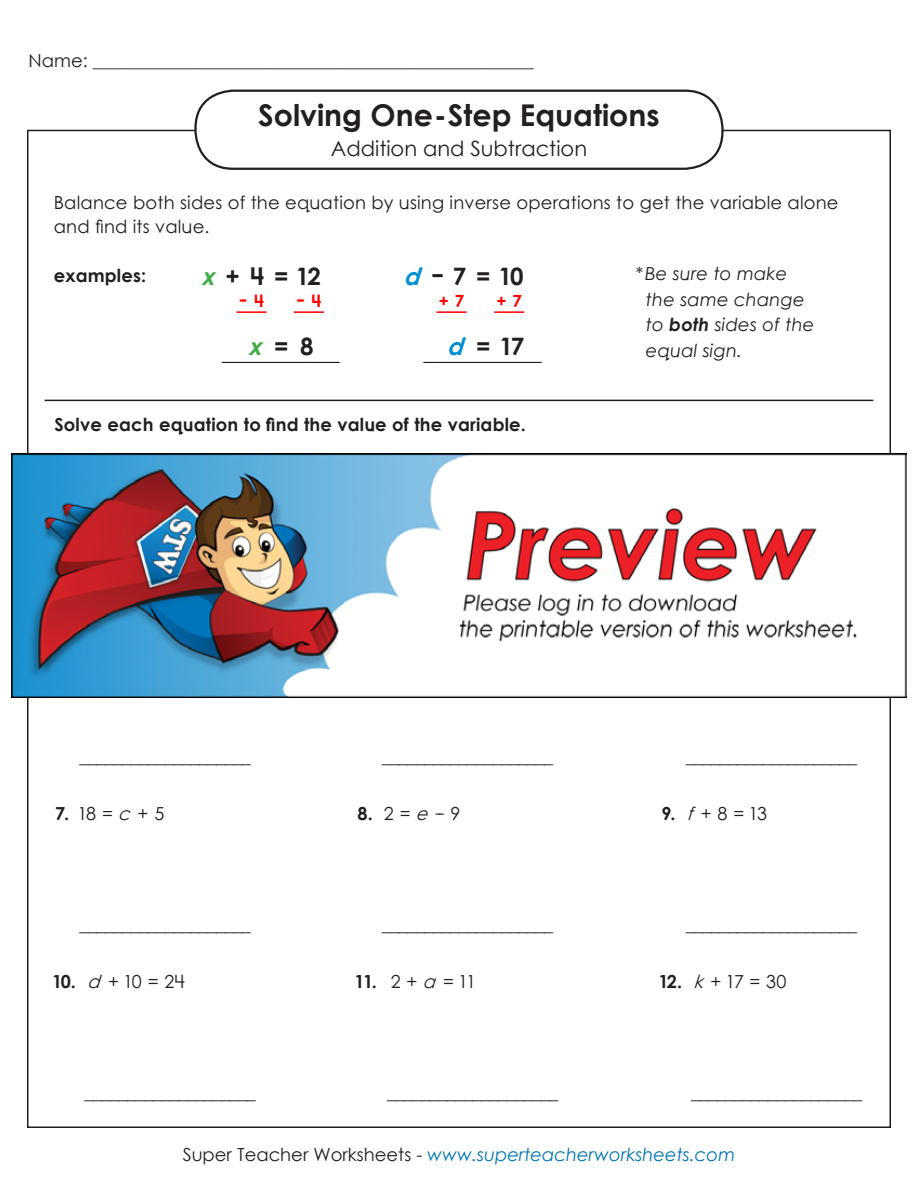
<style>
.page{position:relative;width:918px;height:1188px;background:#fff}
.page>*{position:absolute;margin:0;border:0;box-sizing:border-box;transform-origin:0 0}
.t1{font:700 30px "Century Gothic 2";color:#231f20}
.t2{font:700 24px "Century STW4";color:#231f20}
.t3{font:italic 700 24px "Century STW4";color:#231f20}
.t4{font:21px "Century Gothic 2";color:#231f20}
.t5{font:18px/24px "Century STW4";letter-spacing:.01em;color:#231f20}
.t6{font:700 18px "Century STW4";letter-spacing:.01em;color:#231f20}
.t7{font:18px "Century Gothic 2";color:#231f20}
.t8{font:italic 18px "Century Gothic 2";color:#0075b0}
.t9{font:italic 18px/25.5px "Century STW4";letter-spacing:.01em;color:#231f20}
.t10{font:700 16.8px "Century STW4";color:#f00}
.s1{font-weight:700}
.s2{font-style:italic;color:#41ad49}
.s3{font-style:italic;color:#008fd0}
.s4{font-style:italic}
.s5{font-style:normal;color:#231f20}
</style>
<div class="page">
<hr style="left:236px;top:311px;width:31px;height:2px;background:#f00">
<hr style="left:436px;top:311px;width:31px;height:2px;background:#f00">
<hr style="left:494px;top:311px;width:30px;height:2px;background:#f00">
<hr style="left:294px;top:311px;width:30px;height:2px;background:#f00">
<hr style="left:45px;top:400px;width:828px;height:1px;background:#231f20">
<div style="left:194px;top:90px;width:530px;height:80px;border:2px solid #231f20;border-radius:38px"></div>
<img style="left:12px;top:454px;width:894px;height:244px">
<p class="t7" style="left:29px;top:48px;width:507px">Name: _________________________________________________</p>
<h1 class="t1" style="left:258px;top:92px;width:403px">Solving One-Step Equations</h1>
<p class="t4" style="left:331px;top:133px;width:258px">Addition and Subtraction</p>
<p class="t5" style="left:54px;top:190px;width:786px">Balance both sides of the equation by using inverse operations to get the variable alone and find its value.</p>
<p class="t6" style="left:54px;top:262px;width:94px">examples:</p>
<p class="t9" style="left:646px;top:261px;width:170px;text-indent:-10px">*Be sure to make the same change to <span class="s1">both</span> sides of the equal sign.</p>
<h2 class="t2" style="left:202px;top:258px;width:121px"><span class="s2">x</span> + 4 = 12</h2>
<h2 class="t2" style="left:404px;top:258px;width:121px"><span class="s3">d</span> -- 7 = 10</h2>
<p class="t10" style="left:239px;top:286px;width:27px">-- 4</p>
<p class="t10" style="left:296px;top:286px;width:27px">-- 4</p>
<p class="t10" style="left:439px;top:288px;width:27px">+ 7</p>
<p class="t10" style="left:496px;top:288px;width:27px">+ 7</p>
<h2 class="t2" style="left:249px;top:328px;width:66px"><span class="s2">x</span> = 8</h2>
<h2 class="t2" style="left:448px;top:328px;width:78px"><span class="s3">d</span> = 17</h2>
<h2 class="t3" style="left:222px;top:334px;width:125px">__________</h2>
<h2 class="t3" style="left:424px;top:334px;width:125px">__________</h2>
<p class="t6" style="left:54px;top:411px;width:473px">Solve each equation to find the value of the variable.</p>
<p class="t5" style="left:80px;top:744px;width:173px">____________________</p>
<p class="t5" style="left:382px;top:744px;width:173px">____________________</p>
<p class="t5" style="left:686px;top:744px;width:173px">____________________</p>
<p class="t6" style="left:55px;top:800px;width:15px">7.</p>
<p class="t5" style="left:78px;top:801px;width:88px">18 = <span class="s4">c</span> + 5</p>
<p class="t6" style="left:358px;top:800px;width:17px">8.</p>
<p class="t6" style="left:661px;top:800px;width:16px">9.</p>
<p class="t5" style="left:384px;top:801px;width:78px">2 = <span class="s4">e</span> -- 9</p>
<p class="t5" style="left:688px;top:801px;width:81px"><span class="s4">f</span> + 8 = 13</p>
<p class="t5" style="left:80px;top:912px;width:173px">____________________</p>
<p class="t5" style="left:382px;top:912px;width:173px">____________________</p>
<p class="t5" style="left:686px;top:912px;width:173px">____________________</p>
<p class="t6" style="left:52px;top:968px;width:25px">10.</p>
<p class="t6" style="left:355px;top:968px;width:24px">11.</p>
<p class="t6" style="left:658px;top:968px;width:25px">12.</p>
<p class="t5" style="left:88px;top:970px;width:98px"><span class="s4">d</span> + 10 = 24</p>
<p class="t5" style="left:391px;top:970px;width:87px">2 + <span class="s4">a</span> = 11</p>
<p class="t5" style="left:695px;top:970px;width:93px"><span class="s4">k</span> + 17 = 30</p>
<p class="t5" style="left:85px;top:1081px;width:173px">____________________</p>
<p class="t5" style="left:387px;top:1081px;width:173px">____________________</p>
<p class="t5" style="left:691px;top:1081px;width:173px">____________________</p>
<p class="t8" style="left:183px;top:1142px;width:554px"><span class="s5">Super Teacher Worksheets -</span> www.superteacherworksheets.com</p>
</div>
